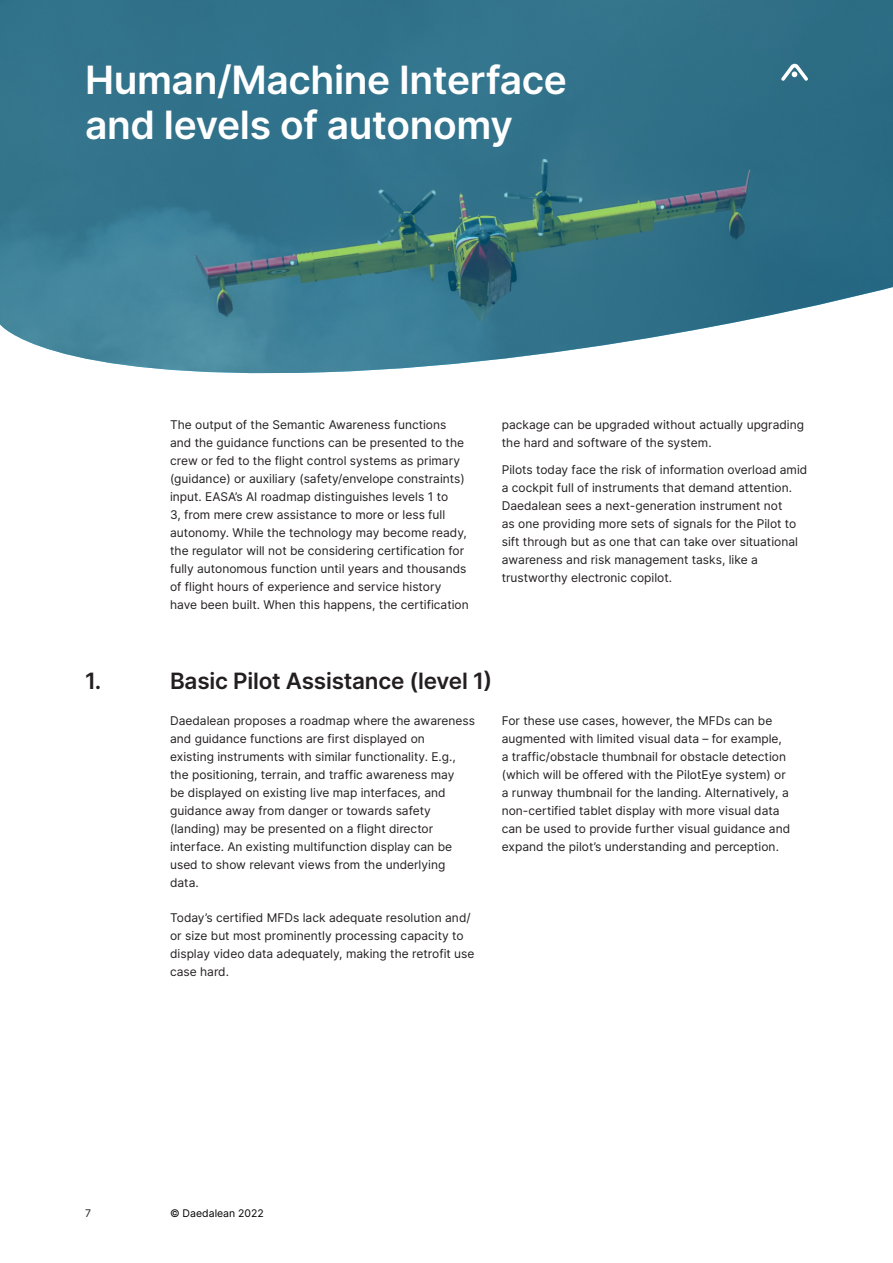
<style>
.page{position:relative;width:893px;height:1263px;background:#fff}
.page>*{position:absolute;margin:0;border:0;box-sizing:border-box;transform-origin:0 0}
.Page_header{font:600 39px/45px "Inter";letter-spacing:-.01em;color:#fff}
.Page_header-2{font:600 22.5px "Inter";letter-spacing:-.01em;color:#231f20}
.t1{font:12px/18px "Inter";color:#231f20}
.t2{font:10.5px "Inter";color:#000}
.t3{font:10.5px "Inter";color:#231f20}
</style>
<div class="page">
<img style="left:0;top:0;width:893px;height:374px">
<svg style="left:781px;top:64px;width:27px;height:17px"></svg>
<p class="Page_header" style="left:85px;top:57px;width:483px">Human/Machine Interface and levels of autonomy</p>
<p class="t1" style="left:170px;top:416px;width:300px">The output of the Semantic Awareness functions and the guidance functions can be presented to the crew or fed to the flight control systems as primary (guidance) or auxiliary (safety/envelope constraints) input. EASA’s AI roadmap distinguishes levels 1 to<br>3, from mere crew assistance to more or less full autonomy. While the technology may become ready, the regulator will not be considering certification for fully autonomous function until years and thousands of flight hours of experience and service history have been built. When this happens, the certification</p>
<p class="t1" style="left:502px;top:416px;width:304px">package can be upgraded without actually upgrading the hard and software of the system.</p>
<p class="t1" style="left:502px;top:460px;width:307px">Pilots today face the risk of information overload amid a cockpit full of instruments that demand attention.<br>Daedalean sees a next-generation instrument not<br>as one providing more sets of signals for the Pilot to sift through but as one that can take over situational awareness and risk management tasks, like a trustworthy electronic copilot.</p>
<p class="Page_header-2" style="left:85px;top:664px;width:18px">1.</p>
<p class="Page_header-2" style="left:170px;top:664px;width:324px">Basic Pilot Assistance (level 1)</p>
<p class="t1" style="left:170px;top:711px;width:306px">Daedalean proposes a roadmap where the awareness and guidance functions are first displayed on<br>existing instruments with similar functionality. E.g., the positioning, terrain, and traffic awareness may<br>be displayed on existing live map interfaces, and guidance away from danger or towards safety (landing) may be presented on a flight director interface. An existing multifunction display can be used to show relevant views from the underlying data.</p>
<p class="t1" style="left:170px;top:908px;width:306px">Today’s certified MFDs lack adequate resolution and/ or size but most prominently processing capacity to display video data adequately, making the retrofit use case hard.</p>
<p class="t1" style="left:502px;top:711px;width:290px">For these use cases, however, the MFDs can be augmented with limited visual data – for example, a traffic/obstacle thumbnail for obstacle detection (which will be offered with the PilotEye system) or a runway thumbnail for the landing. Alternatively, a non-certified tablet display with more visual data can be used to provide further visual guidance and expand the pilot’s understanding and perception.</p>
<p class="t3" style="left:85px;top:1206px;width:7px">7</p>
<p class="t2" style="left:170px;top:1206px;width:95px">© Daedalean 2022</p>
</div>
